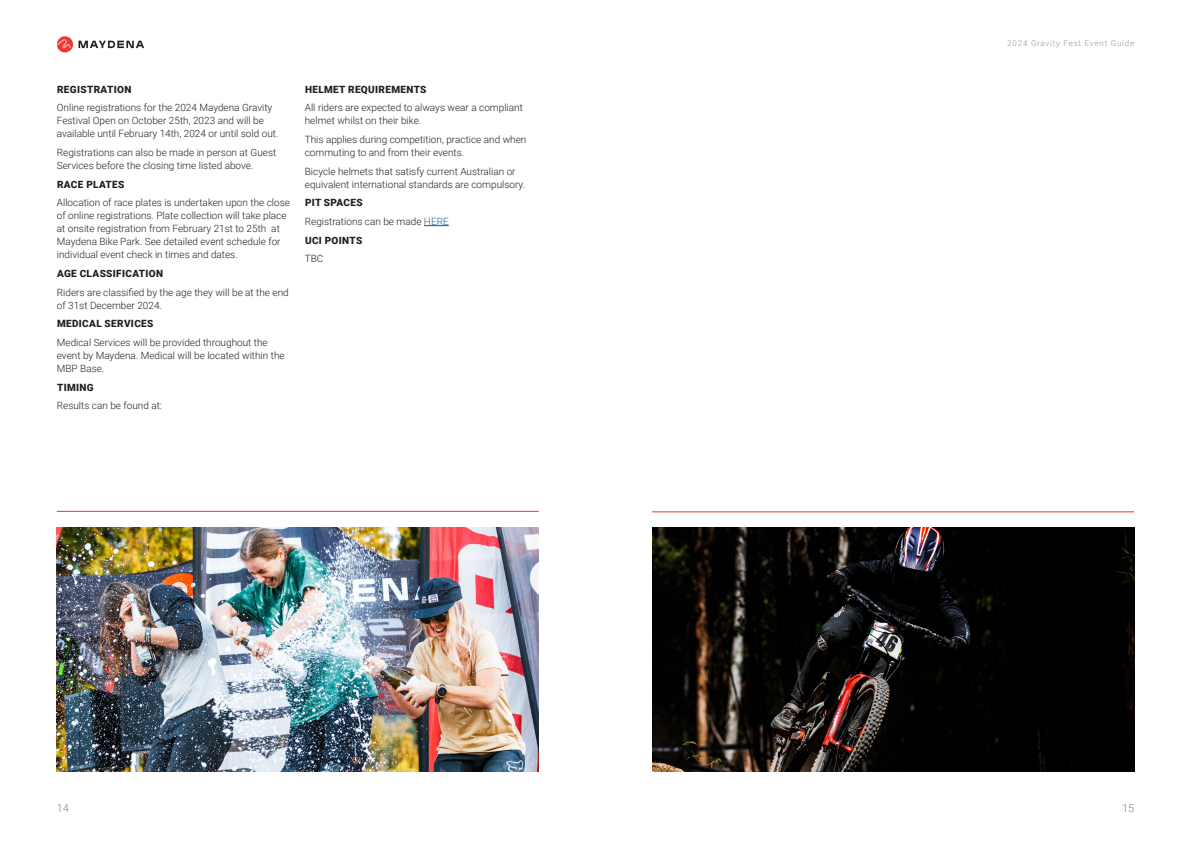
<style>
.page{position:relative;width:1191px;height:842px;background:#fff}
.page>*{position:absolute;margin:0;border:0;box-sizing:border-box;transform-origin:0 0}
.t1{font:300 11px "Roboto";color:#808285}
.Body_Text{font:300 10px/13px "Roboto";color:#231f20}
.Bold_02{font:900 10px "Roboto";letter-spacing:.035em;color:#231f20}
.t2{font:300 8px "Roboto";letter-spacing:.1em;color:#939598}
.s1{color:#175d9e}
</style>
<div class="page">
<svg style="left:57px;top:36px;width:87px;height:16px"></svg>
<hr style="left:57px;top:511px;width:482px;height:1px;background:#ee3731">
<hr style="left:652px;top:511px;width:482px;height:1px;background:#ee3731">
<img style="left:57px;top:527px;width:482px;height:244px">
<img style="left:652px;top:527px;width:482px;height:244px">
<svg style="left:424px;top:225px;width:25px;height:1px"></svg>
<p class="Bold_02" style="left:57px;top:82px;width:76px">REGISTRATION</p>
<p class="Body_Text" style="left:57px;top:101px;width:223px">Online registrations for the 2024 Maydena Gravity<br>Festival Open on October 25th, 2023 and will be available until February 14th, 2024 or until sold out.</p>
<p class="Body_Text" style="left:57px;top:145px;width:221px">Registrations can also be made in person at Guest<br>Services before the closing time listed above.</p>
<p class="Bold_02" style="left:57px;top:177px;width:69px">RACE PLATES</p>
<p class="Body_Text" style="left:57px;top:196px;width:235px">Allocation of race plates is undertaken upon the close of online registrations. Plate collection will take place at onsite registration from February 21st to 25th at Maydena Bike Park. See detailed event schedule for individual event check in times and dates.</p>
<p class="Bold_02" style="left:57px;top:266px;width:108px">AGE CLASSIFICATION</p>
<p class="Body_Text" style="left:57px;top:285px;width:233px">Riders are classified by the age they will be at the end of 31st December 2024.</p>
<p class="Bold_02" style="left:57px;top:317px;width:98px">MEDICAL SERVICES</p>
<p class="Body_Text" style="left:57px;top:335px;width:229px">Medical Services will be provided throughout the event by Maydena. Medical will be located within the<br>MBP Base.</p>
<p class="Bold_02" style="left:57px;top:380px;width:38px">TIMING</p>
<p class="Body_Text" style="left:57px;top:399px;width:107px">Results can be found at:</p>
<p class="Bold_02" style="left:305px;top:82px;width:123px">HELMET REQUIREMENTS</p>
<p class="Body_Text" style="left:305px;top:101px;width:219px">All riders are expected to always wear a compliant helmet whilst on their bike.</p>
<p class="Body_Text" style="left:305px;top:132px;width:223px">This applies during competition, practice and when commuting to and from their events.</p>
<p class="Body_Text" style="left:305px;top:164px;width:222px">Bicycle helmets that satisfy current Australian or equivalent international standards are compulsory.</p>
<p class="Bold_02" style="left:305px;top:196px;width:59px">PIT SPACES</p>
<p class="Body_Text" style="left:305px;top:214px;width:145px">Registrations can be made <span class="s1">HERE</span></p>
<p class="Bold_02" style="left:305px;top:233px;width:59px">UCI POINTS</p>
<p class="Body_Text" style="left:305px;top:252px;width:20px">TBC</p>
<p class="t1" style="left:57px;top:801px;width:14px">14</p>
<p class="t2" style="left:1007px;top:37px;width:128px">2024 Gravity Fest Event Guide</p>
<p class="t1" style="left:1122px;top:801px;width:14px">15</p>
</div>
